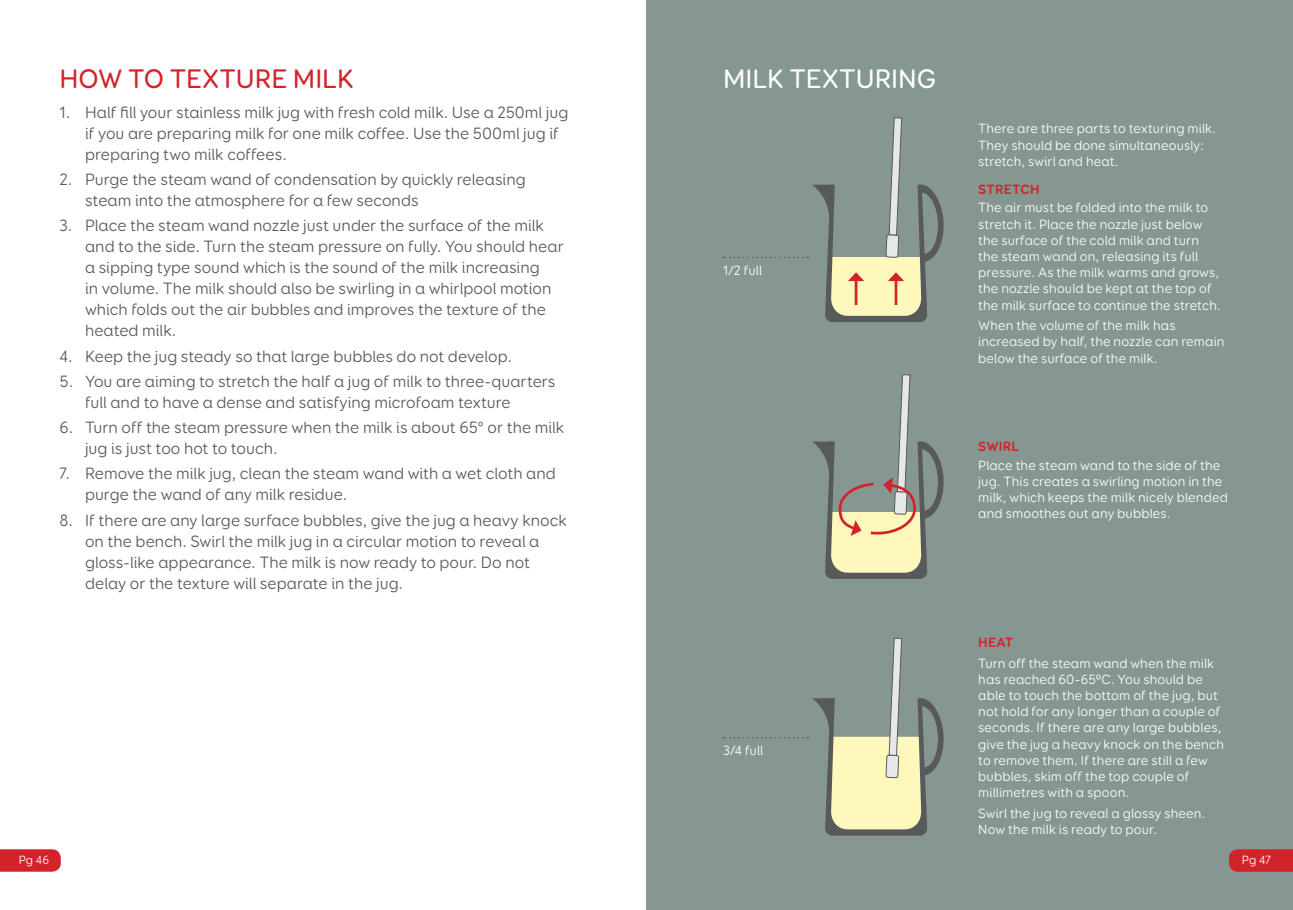
<style>
.page{position:relative;width:1293px;height:910px;background:#fff}
.page>*{position:absolute;margin:0;border:0;box-sizing:border-box;transform-origin:0 0}
.t1{font:500 27px "Booster Next FY";color:#d2232a}
.t2{font:500 27px "Booster Next FY";color:#fff}
.t3{font:16.5px/21px "Booster Next FY";color:#58595b}
.t4{font:13.5px/16.2px "Booster Next FY";letter-spacing:.01em;color:#fff}
.t5{font:700 13.5px "Booster Next FY";letter-spacing:.015em;color:#d2232a}
.t6{font:12px "Booster Next FY";letter-spacing:.005em;color:#fff}
</style>
<div class="page">
<svg style="left:0;top:849px;width:61px;height:23px"></svg>
<div style="left:646px;top:0;width:647px;height:910px;background:#859790"></div>
<svg style="left:1229px;top:849px;width:64px;height:23px"></svg>
<svg style="left:724px;top:117px;width:220px;height:205px"></svg>
<svg style="left:724px;top:637px;width:220px;height:199px"></svg>
<svg style="left:812px;top:374px;width:132px;height:205px"></svg>
<h1 class="t1" style="left:60px;top:62px;width:295px">HOW TO TEXTURE MILK</h1>
<p class="t3" style="left:85px;top:102px;width:485px;text-indent:-25px">1. Half fill your stainless milk jug with fresh cold milk. Use a 250ml jug if you are preparing milk for one milk coffee. Use the 500ml jug if preparing two milk coffees.</p>
<p class="t3" style="left:85px;top:169px;width:442px;text-indent:-25px">2. Purge the steam wand of condensation by quickly releasing steam into the atmosphere for a few seconds</p>
<p class="t3" style="left:85px;top:215px;width:480px;text-indent:-25px">3. Place the steam wand nozzle just under the surface of the milk and to the side. Turn the steam pressure on fully. You should hear a sipping type sound which is the sound of the milk increasing<br>in volume. The milk should also be swirling in a whirlpool motion which folds out the air bubbles and improves the texture of the heated milk.</p>
<p class="t3" style="left:60px;top:345px;width:454px">4. Keep the jug steady so that large bubbles do not develop.</p>
<p class="t3" style="left:85px;top:371px;width:472px;text-indent:-25px">5. You are aiming to stretch the half a jug of milk to three-quarters full and to have a dense and satisfying microfoam texture</p>
<p class="t3" style="left:85px;top:417px;width:481px;text-indent:-25px">6. Turn off the steam pressure when the milk is about 65° or the milk jug is just too hot to touch.</p>
<p class="t3" style="left:85px;top:463px;width:472px;text-indent:-25px">7. Remove the milk jug, clean the steam wand with a wet cloth and purge the wand of any milk residue.</p>
<p class="t3" style="left:85px;top:509px;width:483px;text-indent:-25px">8. If there are any large surface bubbles, give the jug a heavy knock on the bench. Swirl the milk jug in a circular motion to reveal a gloss-like appearance. The milk is now ready to pour. Do not delay or the texture will separate in the jug.</p>
<p class="t6" style="left:19px;top:852px;width:32px">Pg 46</p>
<h1 class="t2" style="left:723px;top:62px;width:215px">MILK TEXTURING</h1>
<p class="t4" style="left:723px;top:262px;width:41px">1/2 full</p>
<p class="t4" style="left:978px;top:121px;width:239px">There are three parts to texturing milk.<br>They should be done simultaneously: stretch, swirl and heat.</p>
<p class="t5" style="left:978px;top:181px;width:63px">STRETCH</p>
<p class="t4" style="left:978px;top:200px;width:244px">The air must be folded into the milk to stretch it. Place the nozzle just below the surface of the cold milk and turn the steam wand on, releasing its full pressure. As the milk warms and grows, the nozzle should be kept at the top of the milk surface to continue the stretch.</p>
<p class="t4" style="left:978px;top:317px;width:248px">When the volume of the milk has increased by half, the nozzle can remain below the surface of the milk.</p>
<p class="t5" style="left:978px;top:438px;width:42px">SWIRL</p>
<p class="t4" style="left:978px;top:457px;width:251px">Place the steam wand to the side of the jug. This creates a swirling motion in the milk, which keeps the milk nicely blended and smoothes out any bubbles.</p>
<p class="t4" style="left:723px;top:742px;width:42px">3/4 full</p>
<p class="t5" style="left:978px;top:634px;width:37px">HEAT</p>
<p class="t4" style="left:978px;top:655px;width:247px">Turn off the steam wand when the milk has reached 60-65ºC. You should be able to touch the bottom of the jug, but not hold for any longer than a couple of seconds. If there are any large bubbles, give the jug a heavy knock on the bench to remove them. If there are still a few bubbles, skim off the top couple of millimetres with a spoon.</p>
<p class="t4" style="left:978px;top:805px;width:228px">Swirl the jug to reveal a glossy sheen.<br>Now the milk is ready to pour.</p>
<p class="t6" style="left:1242px;top:852px;width:30px">Pg 47</p>
</div>
